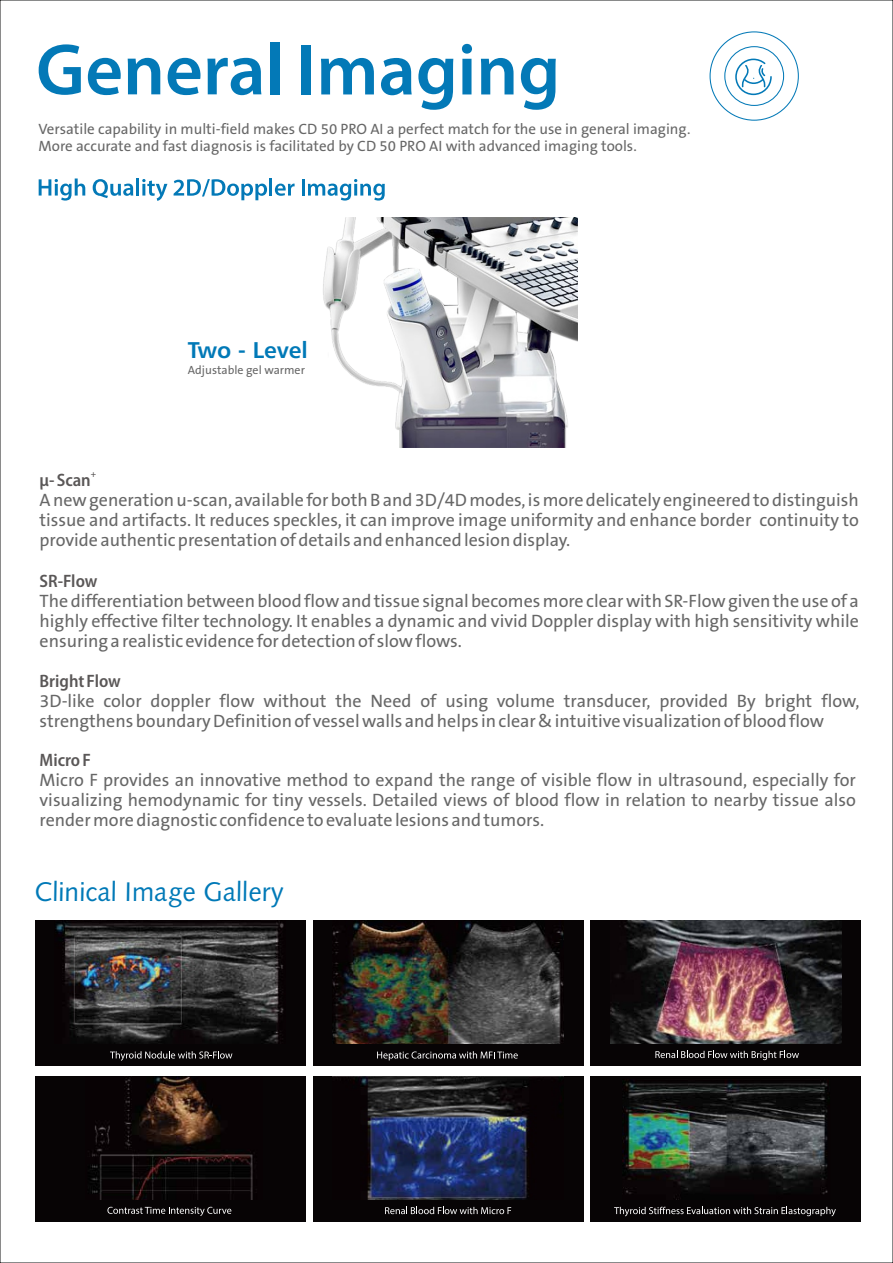
<style>
.page{position:relative;width:893px;height:1263px;background:#fff}
.page>*{position:absolute;margin:0;border:0;box-sizing:border-box;transform-origin:0 0}
.t1{font:27px "Humanist 531 BT Roman A";color:#0079b7}
.t2{font:22.8px "Humanist 777 BT Bold B";color:#0079b7}
.t3{font:18px/20.1px "The Sans B5 Plain";color:#676767;text-align:justify}
.t4{font:600 semi-condensed 18px "Myriad Pro";color:#5a5757}
.t5{font:15px/16.6px "The Sans B5 Plain";color:#676767}
.t6{font:12px "The Sans B5 Plain";color:#676767}
.t7{font:600 semi-condensed 9px "Myriad Pro";color:#5a5757}
</style>
<div class="page">
<svg style="left:710px;top:31px;width:89px;height:90px"></svg>
<img style="left:323px;top:217px;width:255px;height:230px">
<svg style="left:39px;top:178px;width:46px;height:23px"></svg>
<svg style="left:93px;top:179px;width:40px;height:19px"></svg>
<hr style="left:136px;top:178px;width:3px;height:18px;background:#0379b7">
<svg style="left:142px;top:179px;width:25px;height:22px"></svg>
<svg style="left:174px;top:179px;width:93px;height:21px"></svg>
<hr style="left:269px;top:178px;width:3px;height:18px;background:#0379b7">
<svg style="left:275px;top:184px;width:20px;height:12px"></svg>
<hr style="left:302px;top:179px;width:3px;height:17px;background:#0379b7">
<svg style="left:308px;top:179px;width:77px;height:22px"></svg>
<div style="left:35px;top:920px;width:270px;height:146px;background:#070405"></div>
<img style="left:55px;top:921px;width:229px;height:123px">
<svg style="left:110px;top:1051px;width:122px;height:10px"></svg>
<div style="left:313px;top:1075px;width:270px;height:146px;background:#070405"></div>
<img style="left:332px;top:1076px;width:232px;height:124px">
<svg style="left:385px;top:1207px;width:126px;height:7px"></svg>
<div style="left:313px;top:920px;width:270px;height:146px;background:#070405"></div>
<img style="left:333px;top:921px;width:231px;height:123px">
<svg style="left:377px;top:1051px;width:141px;height:9px"></svg>
<div style="left:35px;top:1075px;width:270px;height:146px;background:#070405"></div>
<img style="left:91px;top:1077px;width:162px;height:123px">
<svg style="left:107px;top:1207px;width:124px;height:9px"></svg>
<div style="left:591px;top:1075px;width:270px;height:146px;background:#070405"></div>
<img style="left:622px;top:1081px;width:206px;height:119px">
<svg style="left:614px;top:1207px;width:222px;height:9px"></svg>
<div style="left:591px;top:920px;width:270px;height:146px;background:#070405"></div>
<img style="left:610px;top:920px;width:231px;height:124px">
<svg style="left:655px;top:1051px;width:144px;height:9px"></svg>
<svg style="left:39px;top:44px;width:42px;height:51px"></svg>
<svg style="left:88px;top:58px;width:33px;height:37px"></svg>
<svg style="left:128px;top:58px;width:32px;height:36px"></svg>
<svg style="left:168px;top:58px;width:32px;height:37px"></svg>
<svg style="left:207px;top:58px;width:54px;height:37px"></svg>
<div style="left:270px;top:42px;width:10px;height:52px;background:#0379b7"></div>
<div style="left:302px;top:45px;width:9px;height:49px;background:#0379b7"></div>
<svg style="left:321px;top:58px;width:53px;height:36px"></svg>
<svg style="left:381px;top:58px;width:31px;height:37px"></svg>
<svg style="left:418px;top:58px;width:35px;height:52px"></svg>
<svg style="left:462px;top:44px;width:10px;height:50px"></svg>
<svg style="left:481px;top:58px;width:32px;height:36px"></svg>
<svg style="left:521px;top:58px;width:35px;height:52px"></svg>
<p class="t5" style="left:39px;top:122px;width:653px">Versatile capability in multi-field makes CD 50 PRO AI a perfect match for the use in general imaging.<br>More accurate and fast diagnosis is facilitated by CD 50 PRO AI with advanced imaging tools.</p>
<p class="t2" style="left:188px;top:340px;width:121px">Two - Level</p>
<p class="t6" style="left:188px;top:365px;width:118px">Adjustable gel warmer</p>
<p class="t7" style="left:91px;top:470px;width:7px">+</p>
<p class="t4" style="left:40px;top:472px;width:53px">µ- Scan</p>
<p class="t3" style="left:40px;top:491px;width:821px">A new generation u-scan, available for both B and 3D/4D modes, is more delicately engineered to distinguish tissue and artifacts. It reduces speckles, it can improve image uniformity and enhance border continuity to provide authentic presentation of details and enhanced lesion display.</p>
<p class="t4" style="left:40px;top:574px;width:59px">SR-Flow</p>
<p class="t3" style="left:40px;top:593px;width:821px">The differentiation between blood flow and tissue signal becomes more clear with SR-Flow given the use of a highly effective filter technology. It enables a dynamic and vivid Doppler display with high sensitivity while ensuring a realistic evidence for detection of slow flows.</p>
<p class="t4" style="left:40px;top:673px;width:83px">Bright Flow</p>
<p class="t3" style="left:40px;top:692px;width:821px">3D-like color doppler flow without the Need of using volume transducer, provided By bright flow, strengthens boundary Definition of vessel walls and helps in clear &amp; intuitive visualization of blood flow</p>
<p class="t4" style="left:40px;top:752px;width:53px">Micro F</p>
<p class="t3" style="left:40px;top:771px;width:818px">Micro F provides an innovative method to expand the range of visible flow in ultrasound, especially for visualizing hemodynamic for tiny vessels. Detailed views of blood flow in relation to nearby tissue also render more diagnostic confidence to evaluate lesions and tumors.</p>
<h1 class="t1" style="left:35px;top:880px;width:251px">Clinical Image Gallery</h1>
</div>
